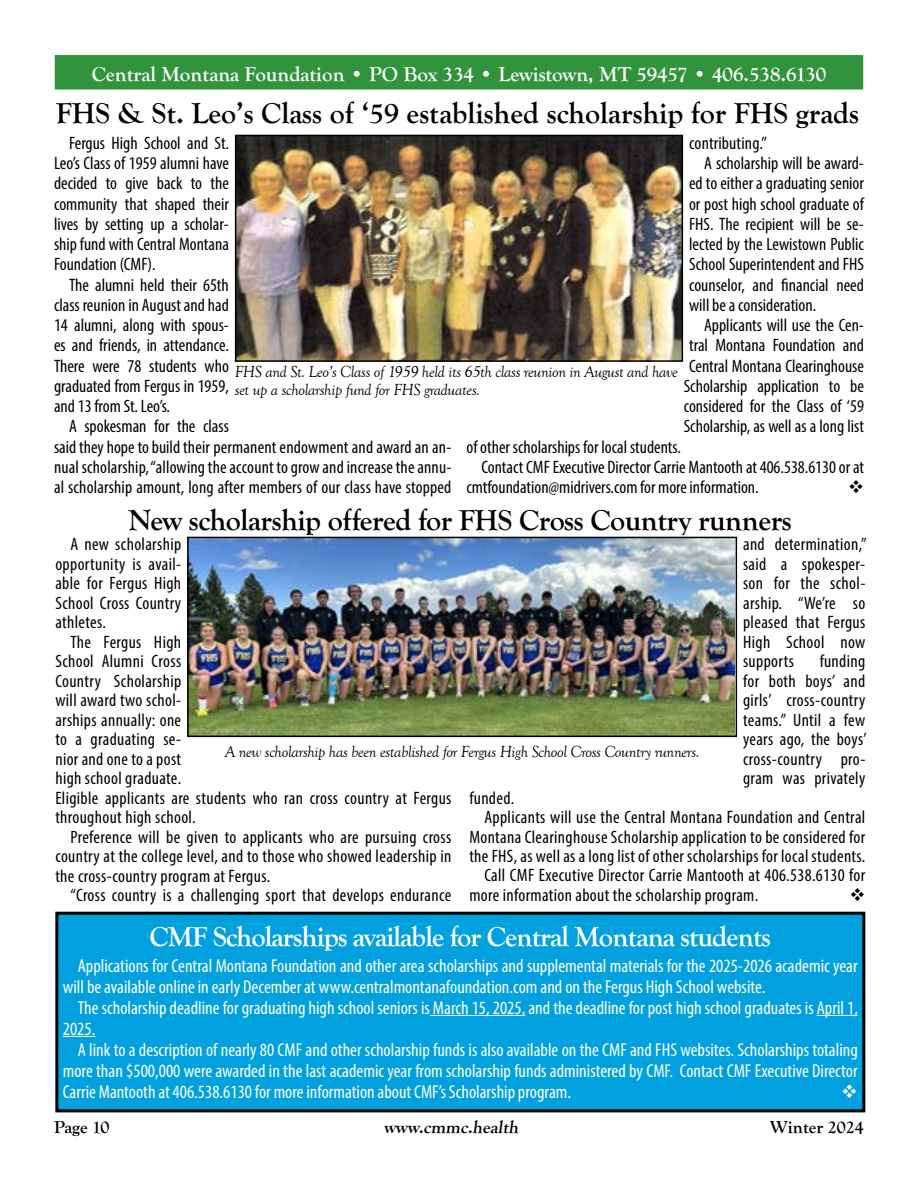
<style>
.page{position:relative;width:918px;height:1188px;background:#fff}
.page>*{position:absolute;margin:0;border:0;box-sizing:border-box;transform-origin:0 0}
.t1{font:700 30px "Goudy Old Style T";letter-spacing:-.005em;color:#000}
.t2{font:700 28.5px "Goudy Old Style T";letter-spacing:-.03em;color:#fff}
.t3{font:700 21px "Goudy Old Style T";color:#fff}
.t4{font:condensed 18.75px/21px "Myriad Pro";color:#fff}
.t5{font:condensed 18px/19.5px "Myriad Pro";letter-spacing:.01em;color:#000;text-align:justify}
.t6{font:700 18px "Goudy Old Style T";color:#000}
.t7{font:italic 16.5px/18px "Goudy Old Style T";letter-spacing:-.02em;color:#000}
</style>
<div class="page">
<div style="left:54px;top:54px;width:810px;height:36px;background:#32933d"></div>
<div style="left:53px;top:54px;width:812px;height:37px;border:2px solid #fff"></div>
<img style="left:238px;top:138px;width:442px;height:221px">
<div style="left:235px;top:135px;width:448px;height:227px;border:2px solid #000"></div>
<img style="left:190px;top:540px;width:544px;height:194px">
<div style="left:187px;top:537px;width:550px;height:200px;border:2px solid #000"></div>
<div style="left:57px;top:913px;width:807px;height:198px;background:#00a1de"></div>
<hr style="left:430px;top:1015px;width:95px;height:1px;background:#fff">
<hr style="left:817px;top:1015px;width:41px;height:1px;background:#fff">
<hr style="left:63px;top:1036px;width:32px;height:1px;background:#fff">
<div style="left:55px;top:912px;width:810px;height:200px;border:3px solid #000"></div>
<p class="t3" style="left:92px;top:63px;width:736px">Central Montana Foundation • PO Box 334 • Lewistown, MT 59457 • 406.538.6130</p>
<h1 class="t1" style="left:56px;top:97px;width:805px">FHS &amp; St. Leo’s Class of ‘59 established scholarship for FHS grads</h1>
<p class="t5" style="left:54px;top:133px;width:176px;line-height:20.2px;text-indent:15px">Fergus High School and St.<br>Leo’s Class of 1959 alumni have decided to give back to the community that shaped their lives by setting up a scholar&shy;ship fund with Central Montana Foundation (CMF).</p>
<p class="t5" style="left:54px;top:274px;width:176px;line-height:20.2px;text-indent:15px">The alumni held their 65th class reunion in August and had 14 alumni, along with spous&shy;es and friends, in attendance.<br>There were 78 students who graduated from Fergus in 1959, and 13 from St. Leo’s.</p>
<p class="t5" style="left:54px;top:416px;width:399px;line-height:20.2px;text-align:left;text-indent:15px">A spokesman for the class<br>said they hope to build their permanent endowment and award an an&shy;nual scholarship, “allowing the account to grow and increase the annu&shy;al scholarship amount, long after members of our class have stopped</p>
<p class="t5" style="left:689px;top:133px;width:79px">contributing.”</p>
<p class="t5" style="left:704px;top:153px;width:161px">A scholarship will be award-</p>
<p class="t5" style="left:689px;top:173px;width:176px">ed to either a graduating senior</p>
<p class="t5" style="left:689px;top:194px;width:176px">or post high school graduate of</p>
<p class="t5" style="left:689px;top:214px;width:176px">FHS. The recipient will be se-</p>
<p class="t5" style="left:689px;top:234px;width:176px">lected by the Lewistown Public</p>
<p class="t5" style="left:689px;top:254px;width:176px">School Superintendent and FHS</p>
<p class="t5" style="left:689px;top:275px;width:176px">counselor, and financial need</p>
<p class="t5" style="left:689px;top:295px;width:129px">will be a consideration.</p>
<p class="t5" style="left:704px;top:315px;width:161px">Applicants will use the Cen-</p>
<p class="t5" style="left:689px;top:335px;width:176px">tral Montana Foundation and</p>
<p class="t5" style="left:689px;top:356px;width:176px">Central Montana Clearinghouse</p>
<p class="t5" style="left:684px;top:376px;width:182px">Scholarship application to be</p>
<p class="t5" style="left:684px;top:396px;width:182px">considered for the Class of ‘59</p>
<p class="t5" style="left:684px;top:416px;width:182px">Scholarship, as well as a long list</p>
<p class="t7" style="left:235px;top:363px;width:444px">FHS and St. Leo’s Class of 1959 held its 65th class reunion in August and have set up a scholarship fund for FHS graduates.</p>
<p class="t5" style="left:466px;top:437px;width:216px">of other scholarships for local students.</p>
<p class="t5" style="left:481px;top:457px;width:384px">Contact CMF Executive Director Carrie Mantooth at 406.538.6130 or at</p>
<p class="t5" style="left:466px;top:477px;width:294px">cmtfoundation@midrivers.com for more information.</p>
<h1 class="t1" style="left:129px;top:504px;width:665px">New scholarship offered for FHS Cross Country runners</h1>
<p class="t5" style="left:55px;top:534px;width:127px;text-indent:15px">A new scholarship opportunity is avail&shy;able for Fergus High School Cross Country athletes.</p>
<p class="t5" style="left:55px;top:632px;width:398px;text-align:left;text-indent:15px">The Fergus High<br>School Alumni Cross<br>Country Scholarship<br>will award two schol-<br>arships annually: one<br>to a graduating se-<br>nior and one to a post<br>high school graduate.<br>Eligible applicants are students who ran cross country at Fergus throughout high school.</p>
<p class="t5" style="left:55px;top:827px;width:397px;text-indent:15px">Preference will be given to applicants who are pursuing cross country at the college level, and to those who showed leadership in the cross-country program at Fergus.</p>
<p class="t5" style="left:70px;top:885px;width:383px">“Cross country is a challenging sport that develops endurance</p>
<p class="t5" style="left:743px;top:534px;width:125px">and determination,” said a spokesper&shy;son for the schol&shy;arship. “We’re so pleased that Fergus High School now supports</p>
<p class="t5" style="left:743px;top:651px;width:125px;text-indent:77px">funding for both boys’ and girls’ cross-country teams.” Until a few years ago, the boys’ cross-country pro&shy;gram was privately</p>
<p class="t7" style="left:225px;top:743px;width:476px">A new scholarship has been established for Fergus High School Cross Country runners.</p>
<p class="t5" style="left:469px;top:788px;width:46px">funded.</p>
<p class="t5" style="left:484px;top:807px;width:383px">Applicants will use the Central Montana Foundation and Central</p>
<p class="t5" style="left:469px;top:827px;width:397px">Montana Clearinghouse Scholarship application to be considered for</p>
<p class="t5" style="left:469px;top:846px;width:398px">the FHS, as well as a long list of other scholarships for local students.</p>
<p class="t5" style="left:484px;top:866px;width:382px">Call CMF Executive Director Carrie Mantooth at 406.538.6130 for</p>
<p class="t5" style="left:469px;top:885px;width:290px">more information about the scholarship program.</p>
<h2 class="t2" style="left:150px;top:921px;width:623px">CMF Scholarships available for Central Montana students</h2>
<p class="t4" style="left:63px;top:955px;width:796px;text-indent:15px">Applications for Central Montana Foundation and other area scholarships and supplemental materials for the 2025-2026 academic year will be available online in early December at www.centralmontanafoundation.com and on the Fergus High School website.</p>
<p class="t4" style="left:63px;top:997px;width:797px;text-indent:15px">The scholarship deadline for graduating high school seniors is March 15, 2025, and the deadline for post high school graduates is April 1,<br>2025.</p>
<p class="t4" style="left:63px;top:1039px;width:797px;text-align:justify;text-indent:15px">A link to a description of nearly 80 CMF and other scholarship funds is also available on the CMF and FHS websites. Scholarships totaling more than $500,000 were awarded in the last academic year from scholarship funds administered by CMF. Contact CMF Executive Director Carrie Mantooth at 406.538.6130 for more information about CMF’s Scholarship program.</p>
<p class="t6" style="left:54px;top:1117px;width:57px">Page 10</p>
<p class="t6" style="left:384px;top:1117px;width:139px">www.cmmc.health</p>
<p class="t6" style="left:770px;top:1117px;width:95px">Winter 2024</p>
</div>
